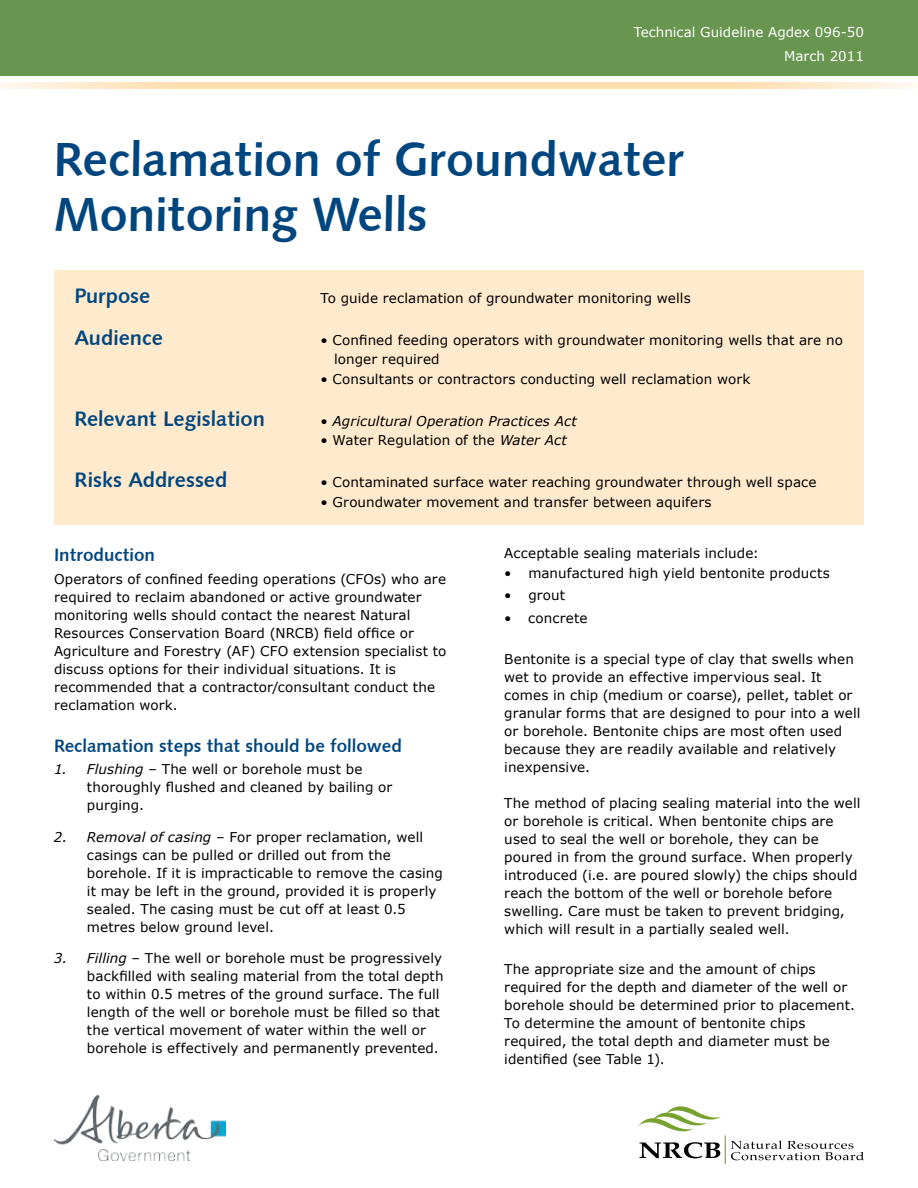
<style>
.page{position:relative;width:918px;height:1188px;background:#fff}
.page>*{position:absolute;margin:0;border:0;box-sizing:border-box;transform-origin:0 0}
.t1{font:48px/55.5px "Humanist 531 BT Bold A";color:#00467e}
.t2{font:21px "Humanist 531 BT Bold A";color:#00467e}
.t3{font:18px "Humanist 531 BT Bold A";color:#00467e}
.t4{font:13.5px/18px "Verdana";letter-spacing:.01em;color:#000}
.t5{font:13.5px/24px "Verdana";color:#fff;text-align:right}
.t6{font:italic 13.5px "Verdana";letter-spacing:.005em;color:#000}
.s1{font-style:normal}
.s2{font-style:italic}
</style>
<div class="page">
<div style="left:0;top:0;width:918px;height:76px;background:#689550"></div>
<svg style="left:0;top:82px;width:917px;height:6px;background:#ffe3bc"></svg>
<div style="left:54px;top:270px;width:810px;height:255px;background:#ffeacd"></div>
<svg style="left:638px;top:1106px;width:226px;height:58px"></svg>
<img style="left:54px;top:1096px;width:171px;height:65px">
<p class="t5" style="left:634px;top:20px;width:232px">Technical Guideline Agdex 096-50<br>March 2011</p>
<h1 class="t1" style="left:54px;top:131px;width:632px">Reclamation of Groundwater<br>Monitoring Wells</h1>
<h2 class="t2" style="left:75px;top:282px;width:77px">Purpose</h2>
<p class="t4" style="left:321px;top:288px;width:372px">To guide reclamation of groundwater monitoring wells</p>
<h2 class="t2" style="left:75px;top:324px;width:90px">Audience</h2>
<p class="t4" style="left:334px;top:330px;width:510px;line-height:19.5px;text-indent:-14px">• Confined feeding operators with groundwater monitoring wells that are no longer required</p>
<p class="t4" style="left:321px;top:369px;width:431px">• Consultants or contractors conducting well reclamation work</p>
<h2 class="t2" style="left:75px;top:405px;width:192px">Relevant Legislation</h2>
<p class="t6" style="left:321px;top:412px;width:258px"><span class="s1">•</span> Agricultural Operation Practices Act</p>
<p class="t4" style="left:321px;top:431px;width:248px">• Water Regulation of the <span class="s2">Water Act</span></p>
<h2 class="t2" style="left:75px;top:467px;width:154px">Risks Addressed</h2>
<p class="t4" style="left:321px;top:473px;width:497px">• Contaminated surface water reaching groundwater through well space</p>
<p class="t4" style="left:321px;top:492px;width:393px">• Groundwater movement and transfer between aquifers</p>
<h3 class="t3" style="left:54px;top:544px;width:103px">Introduction</h3>
<p class="t4" style="left:54px;top:569px;width:394px">Operators of confined feeding operations (CFOs) who are required to reclaim abandoned or active groundwater monitoring wells should contact the nearest Natural Resources Conservation Board (NRCB) field office or Agriculture and Forestry (AF) CFO extension specialist to discuss options for their individual situations. It is recommended that a contractor/consultant conduct the reclamation work.</p>
<h3 class="t3" style="left:54px;top:734px;width:349px">Reclamation steps that should be followed</h3>
<p class="t4" style="left:87px;top:760px;width:307px;text-indent:-33px"><span class="s2">1. Flushing</span> – The well or borehole must be thoroughly flushed and cleaned by bailing or purging.</p>
<p class="t4" style="left:87px;top:827px;width:357px;text-indent:-33px"><span class="s2">2. Removal of casing</span> – For proper reclamation, well casings can be pulled or drilled out from the borehole. If it is impracticable to remove the casing it may be left in the ground, provided it is properly sealed. The casing must be cut off at least 0.5 metres below ground level.</p>
<p class="t4" style="left:87px;top:949px;width:358px;text-indent:-33px"><span class="s2">3. Filling</span> – The well or borehole must be progressively backfilled with sealing material from the total depth to within 0.5 metres of the ground surface. The full length of the well or borehole must be filled so that the vertical movement of water within the well or borehole is effectively and permanently prevented.</p>
<p class="t4" style="left:504px;top:543px;width:256px">Acceptable sealing materials include:</p>
<p class="t4" style="left:504px;top:564px;width:327px">• manufactured high yield bentonite products</p>
<p class="t4" style="left:504px;top:586px;width:62px">• grout</p>
<p class="t4" style="left:504px;top:608px;width:85px">• concrete</p>
<p class="t4" style="left:504px;top:650px;width:358px">Bentonite is a special type of clay that swells when wet to provide an effective impervious seal. It comes in chip (medium or coarse), pellet, tablet or granular forms that are designed to pour into a well or borehole. Bentonite chips are most often used because they are readily available and relatively inexpensive.</p>
<p class="t4" style="left:504px;top:794px;width:358px">The method of placing sealing material into the well or borehole is critical. When bentonite chips are used to seal the well or borehole, they can be poured in from the ground surface. When properly introduced (i.e. are poured slowly) the chips should reach the bottom of the well or borehole before swelling. Care must be taken to prevent bridging, which will result in a partially sealed well.</p>
<p class="t4" style="left:504px;top:959px;width:352px">The appropriate size and the amount of chips required for the depth and diameter of the well or borehole should be determined prior to placement.<br>To determine the amount of bentonite chips required, the total depth and diameter must be identified (see Table 1).</p>
</div>
